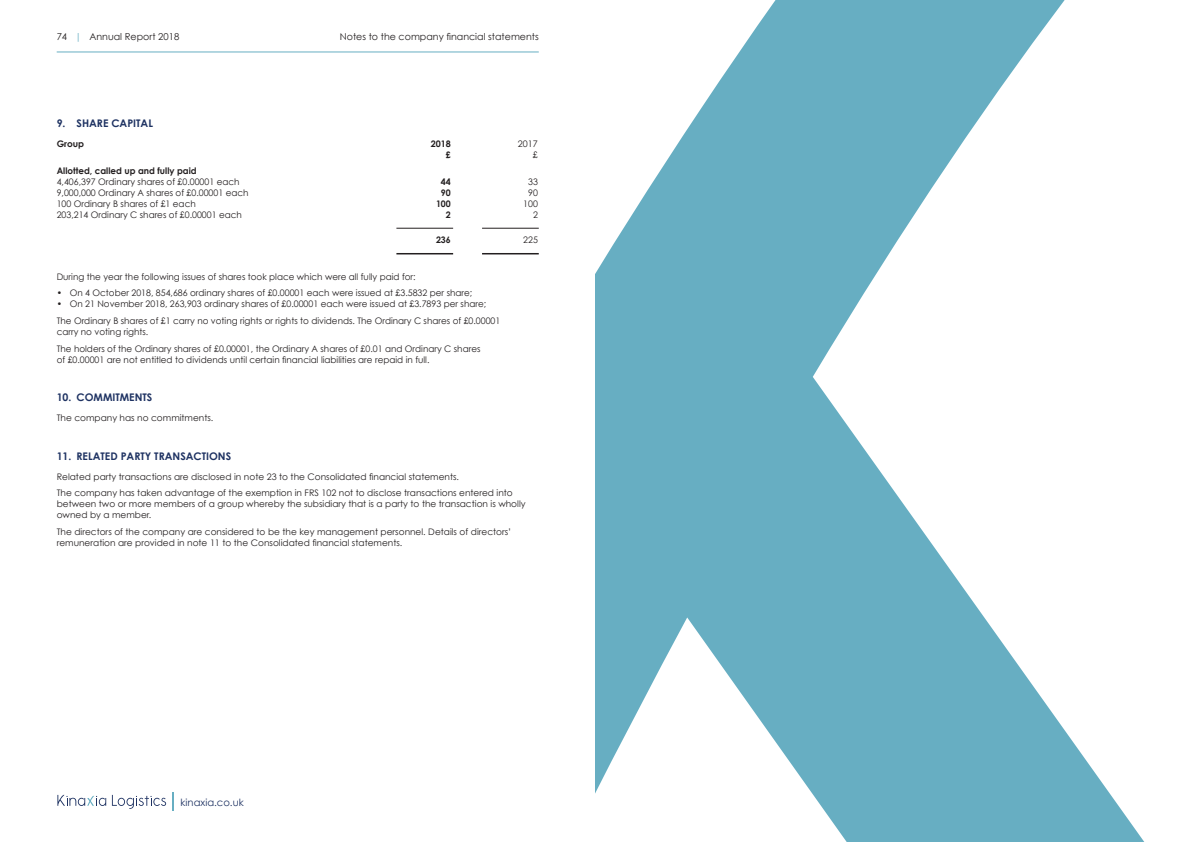
<style>
.page{position:relative;width:1191px;height:842px;background:#fff}
.page>*{position:absolute;margin:0;border:0;box-sizing:border-box;transform-origin:0 0}
.t1{font:700 10.5px "Century Gothic";color:#1e3262}
.t2{font:10px "Century Gothic";color:#1e3262}
.t3{font:9.5px "Century Gothic";color:#231f20}
.t4{font:9px/16.7px "Century Gothic";color:#231f20}
.t5{font:700 9px "Century Gothic";color:#231f20}
.s1{color:#67aec2}
</style>
<div class="page">
<svg style="left:173px;top:792px;width:1px;height:19px"></svg>
<svg style="left:112px;top:795px;width:54px;height:14px"></svg>
<svg style="left:57px;top:795px;width:49px;height:11px"></svg>
<hr style="left:57px;top:51px;width:482px;height:1px;background:#67aec2">
<svg style="left:595px;top:0;width:550px;height:842px;fill:#67aec2"></svg>
<hr style="left:396px;top:253px;width:57px;height:1px;background:#231f20">
<hr style="left:396px;top:228px;width:57px;height:1px;background:#231f20">
<hr style="left:482px;top:253px;width:57px;height:1px;background:#231f20">
<hr style="left:482px;top:228px;width:57px;height:1px;background:#231f20">
<p class="t3" style="left:57px;top:31px;width:124px">74 <span class="s1">|</span> Annual Report 2018</p>
<p class="t1" style="left:57px;top:117px;width:98px">9. SHARE CAPITAL</p>
<p class="t3" style="left:340px;top:31px;width:200px">Notes to the company financial statements</p>
<p class="t5" style="left:57px;top:138px;width:29px">Group</p>
<p class="t5" style="left:431px;top:138px;width:22px">2018</p>
<p class="t4" style="left:518px;top:135px;width:21px">2017</p>
<p class="t5" style="left:446px;top:149px;width:7px">£</p>
<p class="t4" style="left:533px;top:146px;width:6px">£</p>
<p class="t5" style="left:57px;top:165px;width:141px">Allotted, called up and fully paid</p>
<p class="t4" style="left:57px;top:173px;width:184px">4,406,397 Ordinary shares of £0.00001 each</p>
<p class="t5" style="left:441px;top:176px;width:11px">44</p>
<p class="t4" style="left:528px;top:173px;width:11px">33</p>
<p class="t4" style="left:57px;top:184px;width:193px">9,000,000 Ordinary A shares of £0.00001 each</p>
<p class="t5" style="left:441px;top:187px;width:11px">90</p>
<p class="t4" style="left:528px;top:184px;width:11px">90</p>
<p class="t4" style="left:57px;top:195px;width:141px">100 Ordinary B shares of £1 each</p>
<p class="t5" style="left:436px;top:198px;width:16px">100</p>
<p class="t4" style="left:523px;top:195px;width:16px">100</p>
<p class="t4" style="left:57px;top:206px;width:187px">203,214 Ordinary C shares of £0.00001 each</p>
<p class="t5" style="left:446px;top:209px;width:6px">2</p>
<p class="t4" style="left:533px;top:206px;width:6px">2</p>
<p class="t5" style="left:436px;top:234px;width:16px">236</p>
<p class="t4" style="left:523px;top:232px;width:16px">225</p>
<p class="t4" style="left:57px;top:268px;width:360px">During the year the following issues of shares took place which were all fully paid for:</p>
<p class="t4" style="left:57px;top:284px;width:417px">• On 4 October 2018, 854,686 ordinary shares of £0.00001 each were issued at £3.5832 per share;</p>
<p class="t4" style="left:57px;top:295px;width:445px">• On 21 November 2018, 263,903 ordinary shares of £0.00001 each were issued at £3.7893 per share;<br>The Ordinary B shares of £1 carry no voting rights or rights to dividends. The Ordinary C shares of £0.00001</p>
<p class="t4" style="left:57px;top:323px;width:425px">carry no voting rights.<br>The holders of the Ordinary shares of £0.00001, the Ordinary A shares of £0.01 and Ordinary C shares</p>
<p class="t4" style="left:57px;top:351px;width:374px">of £0.00001 are not entitled to dividends until certain financial liabilities are repaid in full.</p>
<p class="t1" style="left:57px;top:391px;width:97px">10. COMMITMENTS</p>
<p class="t4" style="left:57px;top:409px;width:158px">The company has no commitments.</p>
<p class="t1" style="left:57px;top:450px;width:176px">11. RELATED PARTY TRANSACTIONS</p>
<p class="t4" style="left:57px;top:468px;width:457px">Related party transactions are disclosed in note 23 to the Consolidated financial statements.<br>The company has taken advantage of the exemption in FRS 102 not to disclose transactions entered into</p>
<p class="t4" style="left:57px;top:498px;width:470px;line-height:11px">between two or more members of a group whereby the subsidiary that is a party to the transaction is wholly owned by a member.</p>
<p class="t4" style="left:57px;top:526px;width:456px;line-height:11px">The directors of the company are considered to be the key management personnel. Details of directors’ remuneration are provided in note 11 to the Consolidated financial statements.</p>
<p class="t2" style="left:181px;top:796px;width:65px">kinaxia.co.uk</p>
</div>
